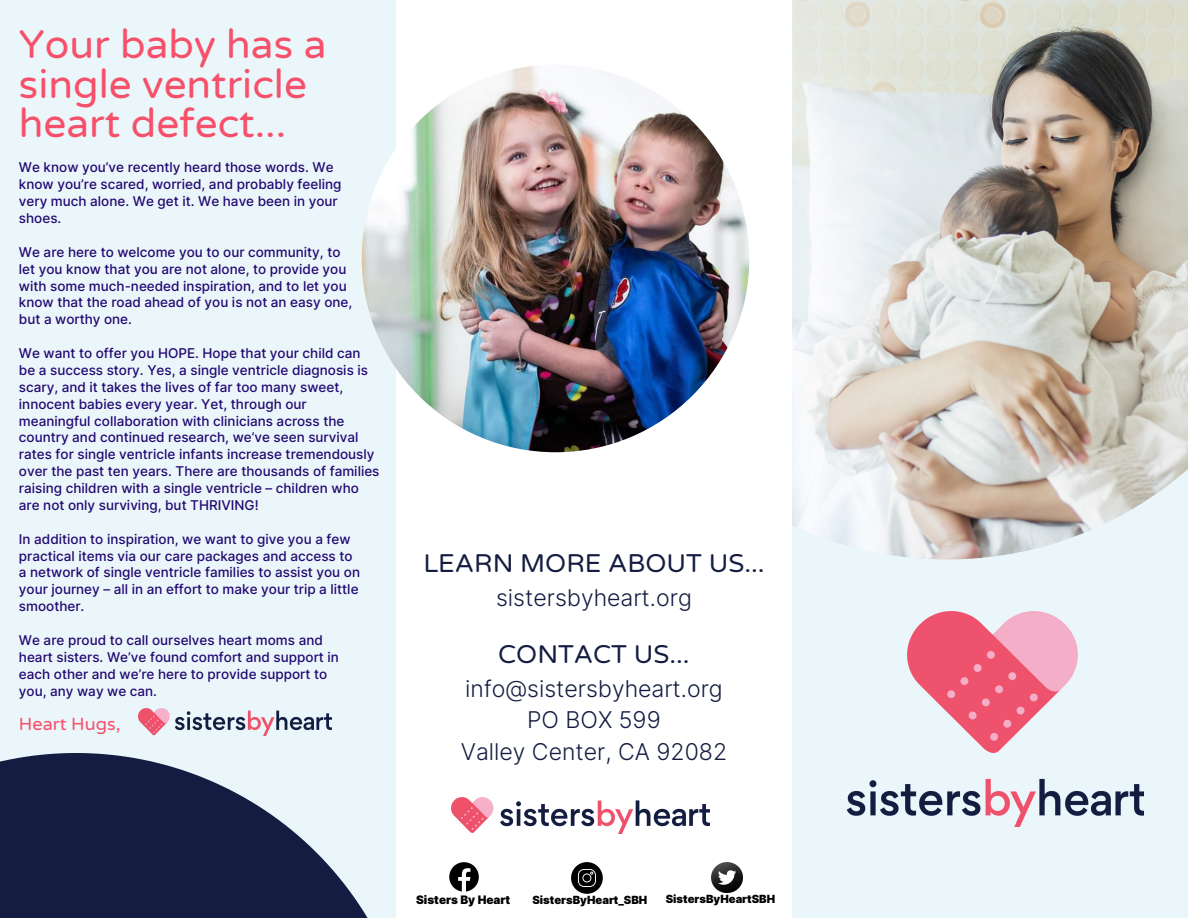
<style>
.page{position:relative;width:1188px;height:918px;background:#eaf6fa}
.page>*{position:absolute;margin:0;border:0;box-sizing:border-box;transform-origin:0 0}
.t1{font:40.5px/39.3px "Varela Round";color:#f7506a}
.t2{font:25.95px "Varela Round";color:#141d41}
.t3{font:300 23.1px "Inter";color:#141d41}
.t4{font:18px "Varela Round";color:#f7506a}
.t5{font:500 13.5px/16.8px "Inter";color:#230871}
.t6{font:900 11.7px "Inter";color:#000}
.t7{font:900 11.25px "Inter";color:#000}
</style>
<div class="page">
<img style="left:792px;top:0;width:396px;height:559px">
<div style="left:396px;top:0;width:396px;height:918px;background:#fff"></div>
<svg style="left:0;top:753px;width:368px;height:165px;fill:#141d41"></svg>
<img style="left:362px;top:65px;width:387px;height:387px;border-radius:50%">
<img style="left:908px;top:611px;width:169px;height:142px">
<img style="left:846px;top:778px;width:298px;height:48px">
<img style="left:139px;top:709px;width:192px;height:27px">
<img style="left:452px;top:797px;width:257px;height:36px">
<svg style="left:449px;top:862px;width:30px;height:29px"></svg>
<svg style="left:571px;top:862px;width:32px;height:32px"></svg>
<img style="left:712px;top:862px;width:30px;height:30px">
<p class="t1" style="left:19px;top:26px;width:309px">Your baby has a</p>
<p class="t1" style="left:19px;top:65px;width:289px">single ventricle heart defect...</p>
<p class="t5" style="left:19px;top:159px;width:316px">We know you’ve recently heard those words. We</p>
<p class="t5" style="left:19px;top:176px;width:324px">know you’re scared, worried, and probably feeling</p>
<p class="t5" style="left:19px;top:193px;width:320px">very much alone. We get it. We have been in your</p>
<p class="t5" style="left:19px;top:210px;width:44px">shoes.</p>
<p class="t5" style="left:19px;top:244px;width:323px">We are here to welcome you to our community, to</p>
<p class="t5" style="left:19px;top:260px;width:329px">let you know that you are not alone, to provide you</p>
<p class="t5" style="left:19px;top:277px;width:329px">with some much-needed inspiration, and to let you</p>
<p class="t5" style="left:19px;top:294px;width:335px">know that the road ahead of you is not an easy one,</p>
<p class="t5" style="left:19px;top:311px;width:115px">but a worthy one.</p>
<p class="t5" style="left:19px;top:345px;width:362px">We want to offer you HOPE. Hope that your child can be a success story. Yes, a single ventricle diagnosis is scary, and it takes the lives of far too many sweet, innocent babies every year. Yet, through our meaningful collaboration with clinicians across the country and continued research, we’ve seen survival rates for single ventricle infants increase tremendously over the past ten years. There are thousands of families raising children with a single ventricle – children who are not only surviving, but THRIVING!</p>
<p class="t5" style="left:19px;top:530px;width:333px">In addition to inspiration, we want to give you a few</p>
<p class="t5" style="left:19px;top:547px;width:335px">practical items via our care packages and access to</p>
<p class="t5" style="left:19px;top:564px;width:343px">a network of single ventricle families to assist you on your journey – all in an effort to make your trip a little</p>
<p class="t5" style="left:19px;top:598px;width:67px">smoother.</p>
<p class="t5" style="left:19px;top:632px;width:305px">We are proud to call ourselves heart moms and</p>
<p class="t5" style="left:19px;top:649px;width:321px">heart sisters. We’ve found comfort and support in</p>
<p class="t5" style="left:19px;top:665px;width:310px">each other and we’re here to provide support to</p>
<p class="t5" style="left:19px;top:682px;width:140px">you, any way we can.</p>
<p class="t4" style="left:19px;top:714px;width:103px">Heart Hugs,</p>
<p class="t2" style="left:423px;top:548px;width:343px">LEARN MORE ABOUT US...</p>
<p class="t3" style="left:496px;top:583px;width:197px">sistersbyheart.org</p>
<p class="t2" style="left:498px;top:639px;width:193px">CONTACT US...</p>
<p class="t3" style="left:465px;top:675px;width:259px">info@sistersbyheart.org</p>
<p class="t3" style="left:527px;top:706px;width:135px">PO BOX 599</p>
<p class="t3" style="left:461px;top:738px;width:268px">Valley Center, CA 92082</p>
<p class="t6" style="left:416px;top:892px;width:96px">Sisters By Heart</p>
<p class="t7" style="left:532px;top:893px;width:116px">SistersByHeart_SBH</p>
<p class="t7" style="left:666px;top:892px;width:111px">SistersByHeartSBH</p>
</div>
